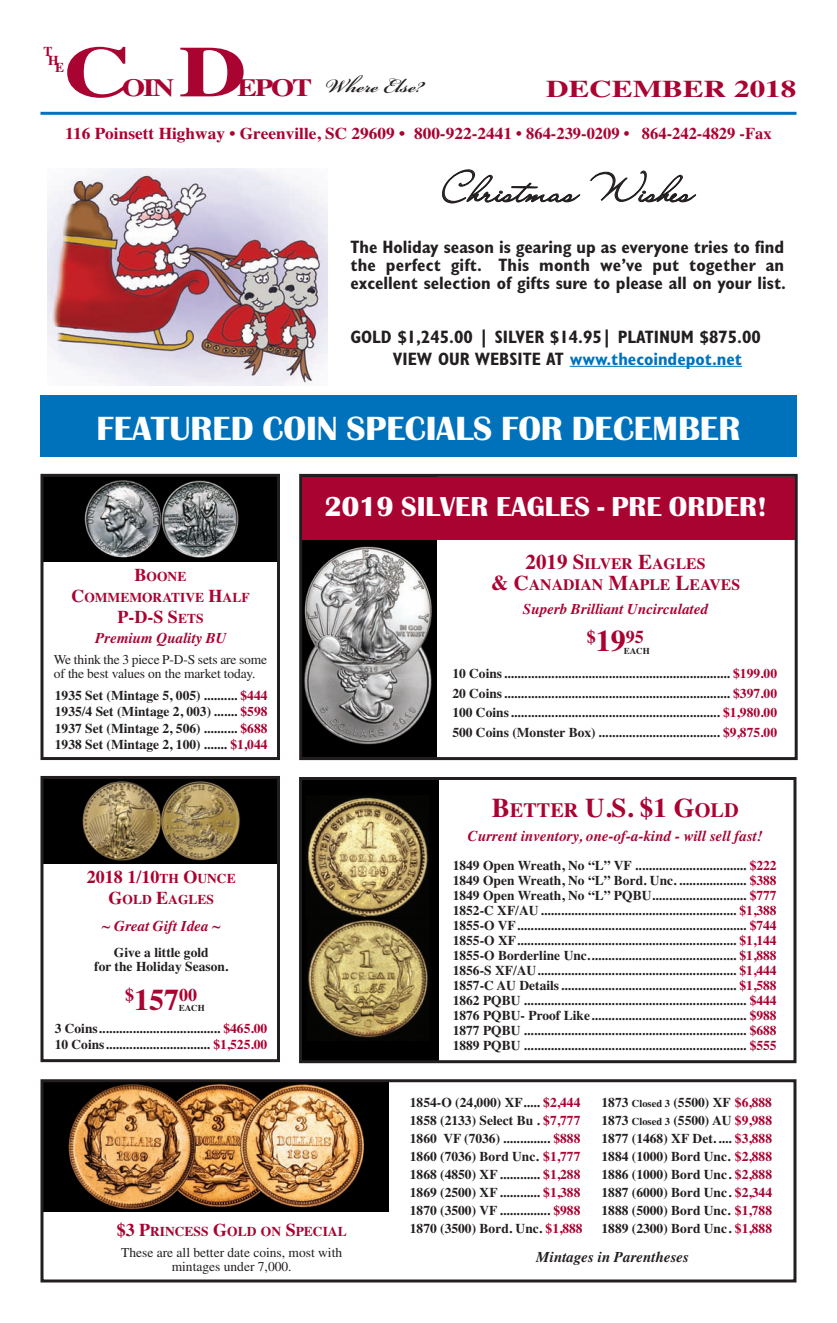
<style>
.page{position:relative;width:837px;height:1323px;background:#fff}
.page>*{position:absolute;margin:0;border:0;box-sizing:border-box;transform-origin:0 0}
.t1{font:700 72px "Times";color:#a90332;scale:1.3 1}
.t2{font:36px "Liana";color:#231f20}
.t3{font:33px "Scotsdale";color:#fff}
.t4{font:700 30px "Bickham Script Std";color:#231f20}
.t5{font:27px "Scotsdale";color:#fff}
.t6{font:700 27px "Times";color:#a90332}
.t7{font:700 24.75px "Times";letter-spacing:-.065em;color:#a90332;scale:1.2 1}
.t8{font:700 24px "Times";color:#a90332;scale:1.3 1}
.t9{font:700 condensed 18px/18px "Gill Sans";color:#231f20;text-align:justify}
.t10{font:700 18px "Times";color:#a90332}
.t11{font:700 16.5px "Times";color:#a90332;scale:1.05 1}
.t12{font:700 15.75px/21px "Times";color:#a90332;text-align:center}
.t13{font:italic 700 15px "Times";color:#a90332}
.t14{font:italic 700 15px "Times";color:#231f20}
.t15{font:700 13.5px/18px "Times";color:#231f20;text-align:justify}
.t16{font:13.5px/21.3px "Times";letter-spacing:-.01em;color:#231f20;text-align:center}
.t17{font:700 13.5px/21px "Times";color:#a90332;text-align:center}
.t18{font:700 9px "Times";color:#231f20}
.s1{color:#0072bc}
.s2{font-size:18px}
.s3{font-size:13.5px}
.s4{color:#a90332}
.s5{font-size:30px}
.s6{font-size:21px}
.s7{font-size:20.25px}
.s8{font-weight:700;font-size:18px;color:#a90332}
.s9{font-weight:700;color:#a90332}
.s10{font-size:10.5px}
</style>
<div class="page">
<img style="left:44px;top:478px;width:232px;height:84px">
<div style="left:40px;top:474px;width:240px;height:286px;border:3px solid #231f20"></div>
<hr style="left:40px;top:112px;width:756px;height:3px;background:#0072bc">
<hr style="left:570px;top:366px;width:172px;height:1px;background:#0072bc">
<img style="left:47px;top:168px;width:281px;height:218px">
<div style="left:40px;top:395px;width:757px;height:62px;background:#0072bc"></div>
<img style="left:44px;top:1083px;width:345px;height:128px">
<div style="left:40px;top:1079px;width:756px;height:203px;border:3px solid #231f20"></div>
<img style="left:303px;top:539px;width:134px;height:217px">
<div style="left:299px;top:474px;width:499px;height:286px;border:3px solid #231f20"></div>
<img style="left:303px;top:781px;width:135px;height:278px">
<div style="left:299px;top:777px;width:497px;height:286px;border:3px solid #231f20"></div>
<img style="left:44px;top:780px;width:232px;height:84px">
<div style="left:40px;top:776px;width:240px;height:286px;border:3px solid #231f20"></div>
<div style="left:302px;top:477px;width:493px;height:62px;background:#a90332"></div>
<p class="t17" style="left:44px;top:40px;width:11px">T</p>
<p class="t17" style="left:48px;top:49px;width:12px">H</p>
<p class="t17" style="left:55px;top:57px;width:11px">E</p>
<h1 class="t1" style="left:64px;top:29px;width:53px">C</h1>
<h1 class="t1" style="left:179px;top:29px;width:53px">D</h1>
<h3 class="t7" style="left:122px;top:73px;width:45px">OIN</h3>
<h3 class="t7" style="left:237px;top:73px;width:64px">EPOT</h3>
<h3 class="t4" style="left:325px;top:64px;width:100px">Where Else?</h3>
<h3 class="t8" style="left:546px;top:74px;width:194px">DECEMBER 2018</h3>
<p class="t11" style="left:65px;top:124px;width:674px">116 Poinsett Highway • Greenville, SC 29609 • 800-922-2441 • 864-239-0209 • 864-242-4829 -Fax</p>
<h2 class="t2" style="left:442px;top:168px;width:254px">Christmas Wishes</h2>
<h3 class="t9" style="left:351px;top:239px;width:437px">The Holiday season is gearing up as everyone tries to find the perfect gift. This month we’ve put together an excellent selection of gifts sure to please all on your list.</h3>
<h3 class="t9" style="left:393px;top:328px;width:369px;line-height:21.6px;text-indent:-42px">GOLD $1,245.00 | SILVER $14.95| PLATINUM $875.00<br>VIEW OUR WEBSITE AT <span class="s1">www.thecoindepot.net</span></h3>
<h3 class="t3" style="left:97px;top:411px;width:645px">FEATURED COIN SPECIALS FOR DECEMBER</h3>
<p class="t17" style="left:71px;top:565px;width:180px"><span class="s2">B</span>OONE<br><span class="s2">C</span>OMMEMORATIVE <span class="s2">H</span>ALF</p>
<h3 class="t10" style="left:118px;top:606px;width:88px">P-D-S S<span class="s3">ETS</span></h3>
<p class="t13" style="left:95px;top:629px;width:133px">Premium Quality BU</p>
<p class="t16" style="left:54px;top:654px;width:215px;line-height:14.2px;text-align:left">We think the 3 piece P-D-S sets are some of the best values on the market today.</p>
<p class="t15" style="left:55px;top:687px;width:214px;line-height:16.5px">1935 Set (Mintage 5, 005) .......... <span class="s4">$444<br></span>1935/4 Set (Mintage 2, 003) ....... <span class="s4">$598<br></span>1937 Set (Mintage 2, 506) .......... <span class="s4">$688<br></span>1938 Set (Mintage 2, 100) ....... <span class="s4">$1,044</span></p>
<h3 class="t10" style="left:87px;top:866px;width:150px">2018 1/10<span class="s3">TH</span> O<span class="s3">UNCE</span></h3>
<p class="t17" style="left:109px;top:889px;width:107px"><span class="s2">G</span>OLD <span class="s2">E</span>AGLES</p>
<p class="t13" style="left:102px;top:917px;width:120px">~ Great Gift Idea ~</p>
<p class="t15" style="left:94px;top:945px;width:136px;line-height:14.2px;text-align:center">Give a little gold<br>for the Holiday Season.</p>
<h3 class="t10" style="left:125px;top:985px;width:74px">$<span class="s5">157</span>00</h3>
<p class="t18" style="left:179px;top:1003px;width:28px">EACH</p>
<p class="t15" style="left:55px;top:1020px;width:214px;line-height:16.5px">3 Coins.................................... <span class="s4">$465.00<br></span>10 Coins............................... <span class="s4">$1,525.00</span></p>
<h3 class="t5" style="left:324px;top:492px;width:444px">2019 SILVER EAGLES - PRE ORDER!</h3>
<p class="t12" style="left:491px;top:553px;width:251px"><span class="s6">2019 S</span>ILVER <span class="s6">E</span>AGLES<br><span class="s6">&amp; C</span>ANADIAN <span class="s6">M</span>APLE <span class="s6">L</span>EAVES</p>
<p class="t13" style="left:523px;top:601px;width:187px">Superb Brilliant Uncirculated</p>
<h3 class="t10" style="left:587px;top:626px;width:58px">$<span class="s5">19</span>95</h3>
<p class="t18" style="left:624px;top:645px;width:28px">EACH</p>
<p class="t15" style="left:452px;top:664px;width:326px;line-height:19.5px">10 Coins................................................................... <span class="s4">$199.00<br></span>20 Coins................................................................... <span class="s4">$397.00<br></span>100 Coins.............................................................. <span class="s4">$1,980.00<br></span>500 Coins (Monster Box) .................................... <span class="s4">$9,875.00</span></p>
<h3 class="t6" style="left:492px;top:792px;width:248px">B<span class="s7">ETTER</span> U.S. $1 G<span class="s7">OLD</span></h3>
<p class="t13" style="left:468px;top:827px;width:296px">Current inventory, one-of-a-kind - will sell fast!</p>
<p class="t15" style="left:453px;top:858px;width:325px;line-height:15px">1849 Open Wreath, No “L” VF ................................. <span class="s4">$222<br></span>1849 Open Wreath, No “L” Bord. Unc. .................... <span class="s4">$388<br></span>1849 Open Wreath, No “L” PQBU............................ <span class="s4">$777<br></span>1852-C XF/AU .......................................................... <span class="s4">$1,388<br></span>1855-O VF.................................................................... <span class="s4">$744<br></span>1855-O XF................................................................. <span class="s4">$1,144<br></span>1855-O Borderline Unc............................................ <span class="s4">$1,888<br></span>1856-S XF/AU........................................................... <span class="s4">$1,444<br></span>1857-C AU Details.................................................... <span class="s4">$1,588<br></span>1862 PQBU .................................................................. <span class="s4">$444<br></span>1876 PQBU- Proof Like.............................................. <span class="s4">$988<br></span>1877 PQBU .................................................................. <span class="s4">$688<br></span>1889 PQBU .................................................................. <span class="s4">$555</span></p>
<p class="t16" style="left:117px;top:1222px;width:232px"><span class="s8">$3 P</span><span class="s9">RINCESS</span> <span class="s8">G</span><span class="s9">OLD ON</span> <span class="s8">S</span><span class="s9">PECIAL<br></span>These are all better date coins, most with</p>
<p class="t16" style="left:172px;top:1257px;width:121px">mintages under 7,000.</p>
<p class="t15" style="left:410px;top:1093px;width:174px;text-align:left">1854-O (24,000) XF..... <span class="s4">$2,444<br></span>1858 (2133) Select Bu . <span class="s4">$7,777<br></span>1860 VF (7036) .............. <span class="s4">$888<br></span>1860 (7036) Bord Unc. <span class="s4">$1,777<br></span>1868 (4850) XF ............ <span class="s4">$1,288<br></span>1869 (2500) XF ............ <span class="s4">$1,388<br></span>1870 (3500) VF ............... <span class="s4">$988<br></span>1870 (3500) Bord. Unc. <span class="s4">$1,888</span></p>
<p class="t15" style="left:602px;top:1093px;width:172px">1873 <span class="s10">Closed 3</span> (5500) XF <span class="s4">$6,888<br></span>1873 <span class="s10">Closed 3</span> (5500) AU <span class="s4">$9,988<br></span>1877 (1468) XF Det. .... <span class="s4">$3,888<br></span>1884 (1000) Bord Unc. <span class="s4">$2,888<br></span>1886 (1000) Bord Unc. <span class="s4">$2,888<br></span>1887 (6000) Bord Unc. <span class="s4">$2,344<br></span>1888 (5000) Bord Unc. <span class="s4">$1,788<br></span>1889 (2300) Bord Unc. <span class="s4">$1,888</span></p>
<p class="t14" style="left:536px;top:1248px;width:154px">Mintages in Parentheses</p>
</div>
